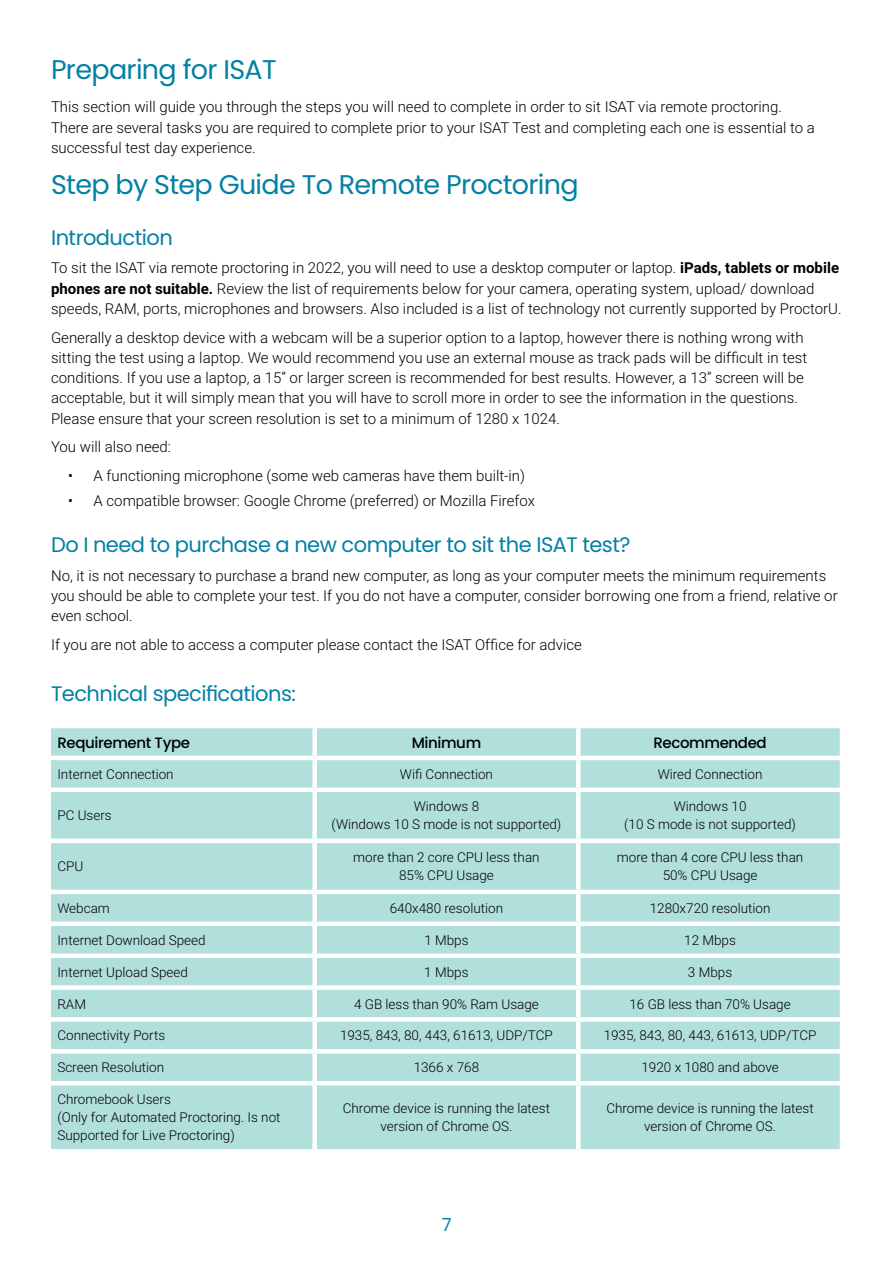
<style>
.page{position:relative;width:893px;height:1263px;background:#fff}
.page>*{position:absolute;margin:0;border:0;box-sizing:border-box;transform-origin:0 0}
.t1{font:27px "Poppins";letter-spacing:-.025em;color:#0380a4}
.t2{font:21px "Poppins";letter-spacing:-.025em;color:#0380a4}
.t3{font:18px "Poppins";color:#0380a4}
.t4{font:300 15px/20.2px "Roboto";color:#000}
.t5{font:500 15px "Poppins";letter-spacing:-.025em;color:#000}
.t6{font:300 13.5px/18px "Roboto";color:#000;text-align:center}
.s1{font-weight:700}
</style>
<div class="page">
<div style="left:51px;top:728px;width:789px;height:421px;background:#b0dfdc"></div>
<div style="left:312px;top:843px;width:5px;height:47px;background:#fff"></div>
<div style="left:576px;top:843px;width:5px;height:47px;background:#fff"></div>
<div style="left:312px;top:894px;width:5px;height:27px;background:#fff"></div>
<div style="left:576px;top:894px;width:5px;height:27px;background:#fff"></div>
<div style="left:312px;top:926px;width:5px;height:27px;background:#fff"></div>
<div style="left:576px;top:926px;width:5px;height:27px;background:#fff"></div>
<div style="left:312px;top:958px;width:5px;height:27px;background:#fff"></div>
<div style="left:576px;top:958px;width:5px;height:27px;background:#fff"></div>
<div style="left:312px;top:990px;width:5px;height:27px;background:#fff"></div>
<div style="left:576px;top:990px;width:5px;height:27px;background:#fff"></div>
<div style="left:312px;top:1022px;width:5px;height:27px;background:#fff"></div>
<div style="left:576px;top:1022px;width:5px;height:27px;background:#fff"></div>
<div style="left:312px;top:1053px;width:5px;height:28px;background:#fff"></div>
<div style="left:576px;top:1053px;width:5px;height:28px;background:#fff"></div>
<div style="left:312px;top:1085px;width:5px;height:64px;background:#fff"></div>
<div style="left:576px;top:1085px;width:5px;height:64px;background:#fff"></div>
<div style="left:312px;top:760px;width:5px;height:27px;background:#fff"></div>
<div style="left:576px;top:760px;width:5px;height:27px;background:#fff"></div>
<div style="left:312px;top:792px;width:5px;height:47px;background:#fff"></div>
<div style="left:576px;top:792px;width:5px;height:47px;background:#fff"></div>
<div style="left:51px;top:787px;width:264px;height:5px;background:#fff"></div>
<hr style="left:51px;top:839px;width:264px;height:4px;background:#fff">
<hr style="left:315px;top:839px;width:263px;height:4px;background:#fff">
<hr style="left:578px;top:839px;width:266px;height:4px;background:#fff">
<hr style="left:51px;top:890px;width:264px;height:4px;background:#fff">
<hr style="left:315px;top:890px;width:263px;height:4px;background:#fff">
<hr style="left:578px;top:890px;width:266px;height:4px;background:#fff">
<div style="left:51px;top:921px;width:264px;height:5px;background:#fff"></div>
<div style="left:315px;top:921px;width:263px;height:5px;background:#fff"></div>
<div style="left:578px;top:921px;width:266px;height:5px;background:#fff"></div>
<div style="left:51px;top:953px;width:264px;height:5px;background:#fff"></div>
<div style="left:315px;top:953px;width:263px;height:5px;background:#fff"></div>
<div style="left:578px;top:953px;width:266px;height:5px;background:#fff"></div>
<div style="left:51px;top:985px;width:264px;height:5px;background:#fff"></div>
<div style="left:315px;top:985px;width:263px;height:5px;background:#fff"></div>
<div style="left:578px;top:985px;width:266px;height:5px;background:#fff"></div>
<div style="left:51px;top:1017px;width:264px;height:5px;background:#fff"></div>
<div style="left:315px;top:1017px;width:263px;height:5px;background:#fff"></div>
<div style="left:578px;top:1017px;width:266px;height:5px;background:#fff"></div>
<hr style="left:51px;top:1049px;width:264px;height:4px;background:#fff">
<hr style="left:315px;top:1049px;width:263px;height:4px;background:#fff">
<hr style="left:578px;top:1049px;width:266px;height:4px;background:#fff">
<hr style="left:51px;top:1081px;width:264px;height:4px;background:#fff">
<hr style="left:315px;top:1081px;width:263px;height:4px;background:#fff">
<hr style="left:578px;top:1081px;width:266px;height:4px;background:#fff">
<hr style="left:315px;top:756px;width:263px;height:4px;background:#fff">
<hr style="left:578px;top:756px;width:266px;height:4px;background:#fff">
<div style="left:315px;top:787px;width:263px;height:5px;background:#fff"></div>
<div style="left:578px;top:787px;width:266px;height:5px;background:#fff"></div>
<div style="left:312px;top:728px;width:5px;height:28px;background:#fff"></div>
<div style="left:576px;top:728px;width:5px;height:28px;background:#fff"></div>
<hr style="left:51px;top:756px;width:264px;height:4px;background:#fff">
<h1 class="t1" style="left:51px;top:54px;width:227px">Preparing for ISAT</h1>
<p class="t4" style="left:51px;top:96px;width:765px">This section will guide you through the steps you will need to complete in order to sit ISAT via remote proctoring.<br>There are several tasks you are required to complete prior to your ISAT Test and completing each one is essential to a successful test day experience.</p>
<h1 class="t1" style="left:51px;top:169px;width:529px">Step by Step Guide To Remote Proctoring</h1>
<h2 class="t2" style="left:51px;top:225px;width:123px">Introduction</h2>
<p class="t4" style="left:51px;top:257px;width:792px">To sit the ISAT via remote proctoring in 2022, you will need to use a desktop computer or laptop. <span class="s1">iPads, tablets or mobile phones are not suitable.</span> Review the list of requirements below for your camera, operating system, upload/ download speeds, RAM, ports, microphones and browsers. Also included is a list of technology not currently supported by ProctorU.</p>
<p class="t4" style="left:51px;top:326px;width:758px">Generally a desktop device with a webcam will be a superior option to a laptop, however there is nothing wrong with sitting the test using a laptop. We would recommend you use an external mouse as track pads will be difficult in test conditions. If you use a laptop, a 15” or larger screen is recommended for best results. However, a 13” screen will be acceptable, but it will simply mean that you will have to scroll more in order to see the information in the questions.<br>Please ensure that your screen resolution is set to a minimum of 1280 x 1024.</p>
<p class="t4" style="left:51px;top:436px;width:122px">You will also need:</p>
<p class="t4" style="left:68px;top:465px;width:458px">• A functioning microphone (some web cameras have them built-in)</p>
<p class="t4" style="left:68px;top:489px;width:468px">• A compatible browser: Google Chrome (preferred) or Mozilla Firefox</p>
<h2 class="t2" style="left:51px;top:532px;width:581px">Do I need to purchase a new computer to sit the ISAT test?</h2>
<p class="t4" style="left:51px;top:565px;width:788px">No, it is not necessary to purchase a brand new computer, as long as your computer meets the minimum requirements you should be able to complete your test. If you do not have a computer, consider borrowing one from a friend, relative or even school.</p>
<p class="t4" style="left:51px;top:634px;width:532px">If you are not able to access a computer please contact the ISAT Office for advice</p>
<h2 class="t2" style="left:51px;top:681px;width:246px">Technical specifications:</h2>
<p class="t5" style="left:57px;top:734px;width:134px">Requirement Type</p>
<p class="t5" style="left:412px;top:734px;width:71px">Minimum</p>
<p class="t5" style="left:653px;top:734px;width:115px">Recommended</p>
<p class="t6" style="left:57px;top:765px;width:118px">Internet Connection</p>
<p class="t6" style="left:400px;top:765px;width:95px">Wifi Connection</p>
<p class="t6" style="left:658px;top:765px;width:106px">Wired Connection</p>
<p class="t6" style="left:57px;top:806px;width:56px">PC Users</p>
<p class="t6" style="left:332px;top:797px;width:231px">Windows 8<br>(Windows 10 S mode is not supported)</p>
<p class="t6" style="left:624px;top:797px;width:173px">Windows 10<br>(10 S mode is not supported)</p>
<p class="t6" style="left:57px;top:857px;width:27px">CPU</p>
<p class="t6" style="left:353px;top:848px;width:188px">more than 2 core CPU less than<br>85% CPU Usage</p>
<p class="t6" style="left:617px;top:848px;width:188px">more than 4 core CPU less than<br>50% CPU Usage</p>
<p class="t6" style="left:57px;top:898px;width:54px">Webcam</p>
<p class="t6" style="left:390px;top:898px;width:115px">640x480 resolution</p>
<p class="t6" style="left:650px;top:898px;width:122px">1280x720 resolution</p>
<p class="t6" style="left:57px;top:930px;width:150px">Internet Download Speed</p>
<p class="t6" style="left:424px;top:930px;width:46px">1 Mbps</p>
<p class="t6" style="left:684px;top:930px;width:53px">12 Mbps</p>
<p class="t6" style="left:57px;top:962px;width:132px">Internet Upload Speed</p>
<p class="t6" style="left:424px;top:962px;width:46px">1 Mbps</p>
<p class="t6" style="left:688px;top:962px;width:46px">3 Mbps</p>
<p class="t6" style="left:57px;top:994px;width:30px">RAM</p>
<p class="t6" style="left:354px;top:994px;width:186px">4 GB less than 90% Ram Usage</p>
<p class="t6" style="left:629px;top:994px;width:163px">16 GB less than 70% Usage</p>
<p class="t6" style="left:57px;top:1026px;width:109px">Connectivity Ports</p>
<p class="t6" style="left:340px;top:1026px;width:214px">1935, 843, 80, 443, 61613, UDP/TCP</p>
<p class="t6" style="left:604px;top:1026px;width:214px">1935, 843, 80, 443, 61613, UDP/TCP</p>
<p class="t6" style="left:57px;top:1058px;width:108px">Screen Resolution</p>
<p class="t6" style="left:414px;top:1058px;width:67px">1366 x 768</p>
<p class="t6" style="left:641px;top:1058px;width:139px">1920 x 1080 and above</p>
<p class="t6" style="left:57px;top:1090px;width:225px;text-align:left">Chromebook Users<br>(Only for Automated Proctoring. Is not<br>Supported for Live Proctoring)</p>
<p class="t6" style="left:343px;top:1099px;width:209px">Chrome device is running the latest version of Chrome OS.</p>
<p class="t6" style="left:606px;top:1099px;width:209px">Chrome device is running the latest version of Chrome OS.</p>
<p class="t3" style="left:442px;top:1214px;width:11px">7</p>
</div>
